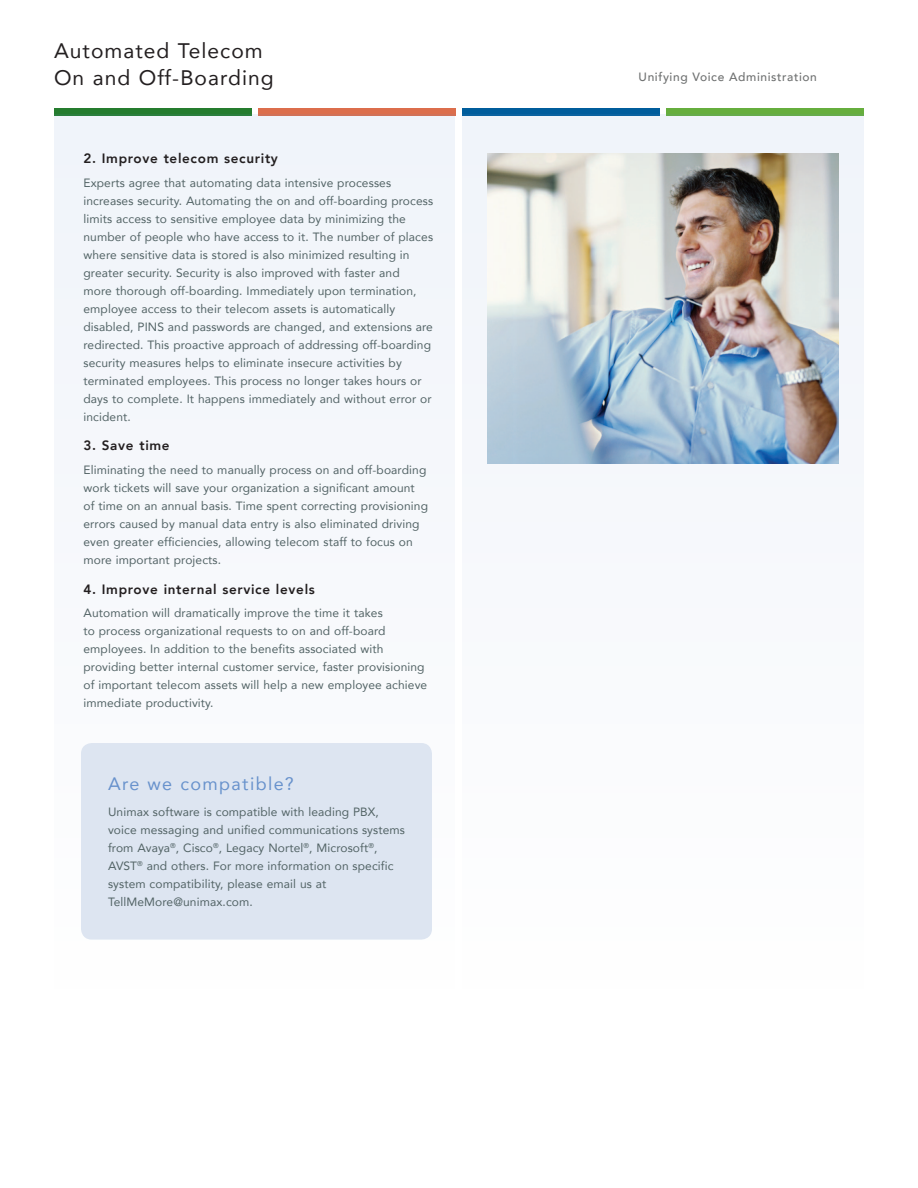
<style>
.page{position:relative;width:918px;height:1188px;background:#fff}
.page>*{position:absolute;margin:0;border:0;box-sizing:border-box;transform-origin:0 0}
.Headline{font:21px/27px "Avenir";letter-spacing:.05em;color:#231f20}
.Sub_main{font:18px "Avenir";letter-spacing:.075em;color:#6892cc}
.Small_sub{font:800 13.5px "Avenir";letter-spacing:.05em;color:#231f20}
.copy1{font:12px/18px "Avenir";letter-spacing:.01em;color:#526365}
.QUOTEBOX{font:500 12px "Avenir";letter-spacing:.05em;color:#6f7171}
</style>
<div class="page">
<div style="left:54px;top:108px;width:197px;height:8px;background:#257c2e"></div>
<div style="left:258px;top:108px;width:197px;height:8px;background:#dc6e4c"></div>
<div style="left:463px;top:108px;width:197px;height:8px;background:#005d9c"></div>
<div style="left:667px;top:108px;width:197px;height:8px;background:#66ae3d"></div>
<div style="left:462px;top:114px;width:402px;height:1000px;background:#fafbfd"></div>
<div style="left:54px;top:114px;width:401px;height:1000px;background:#f6f8fc"></div>
<div style="left:81px;top:743px;width:351px;height:197px;background:#dde5f1;border-radius:11px"></div>
<img style="left:487px;top:153px;width:351px;height:310px">
<p class="Headline" style="left:54px;top:37px;width:221px">Automated Telecom<br>On and Off-Boarding</p>
<p class="Small_sub" style="left:83px;top:148px;width:196px">2. Improve telecom security</p>
<p class="copy1" style="left:83px;top:173px;width:351px">Experts agree that automating data intensive processes increases security. Automating the on and off-boarding process limits access to sensitive employee data by minimizing the number of people who have access to it. The number of places where sensitive data is stored is also minimized resulting in greater security. Security is also improved with faster and<br>more thorough off-boarding. Immediately upon termination, employee access to their telecom assets is automatically disabled, PINS and passwords are changed, and extensions are redirected. This proactive approach of addressing off-boarding security measures helps to eliminate insecure activities by terminated employees. This process no longer takes hours or days to complete. It happens immediately and without error or incident.</p>
<p class="Small_sub" style="left:83px;top:435px;width:88px">3. Save time</p>
<p class="copy1" style="left:83px;top:460px;width:346px">Eliminating the need to manually process on and off-boarding work tickets will save your organization a significant amount of time on an annual basis. Time spent correcting provisioning errors caused by manual data entry is also eliminated driving even greater efficiencies, allowing telecom staff to focus on more important projects.</p>
<p class="Small_sub" style="left:83px;top:579px;width:233px">4. Improve internal service levels</p>
<p class="copy1" style="left:83px;top:604px;width:345px">Automation will dramatically improve the time it takes<br>to process organizational requests to on and off-board employees. In addition to the benefits associated with providing better internal customer service, faster provisioning of important telecom assets will help a new employee achieve immediate productivity.</p>
<p class="Sub_main" style="left:108px;top:769px;width:187px">Are we compatible?</p>
<p class="copy1" style="left:108px;top:802px;width:298px">Unimax software is compatible with leading PBX, voice messaging and unified communications systems from Avaya<sup>®</sup>, Cisco<sup>®</sup>, Legacy Nortel<sup>®</sup>, Microsoft<sup>®</sup>, AVST<sup>®</sup> and others. For more information on specific system compatibility, please email us at TellMeMore@unimax.com.</p>
<p class="QUOTEBOX" style="left:639px;top:67px;width:180px">Unifying Voice Administration</p>
</div>
